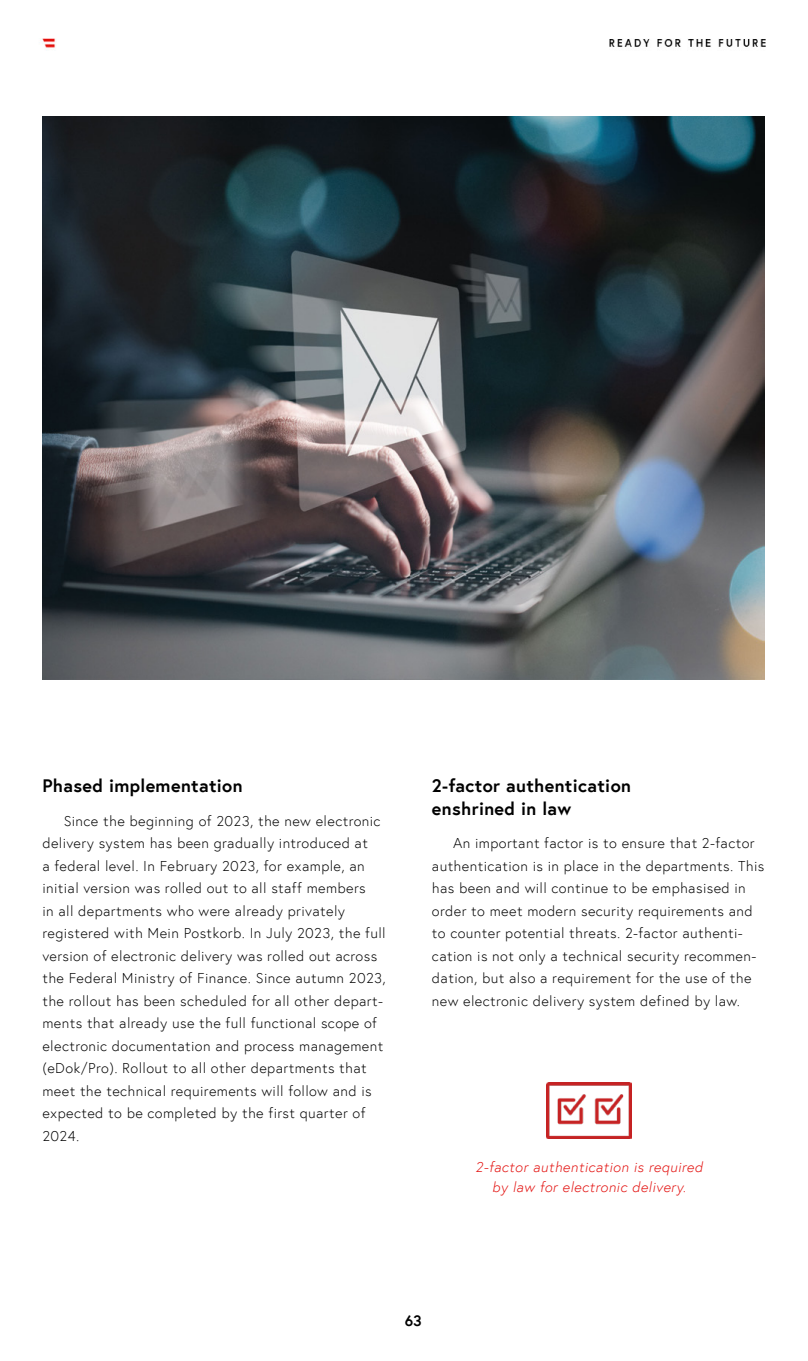
<style>
.page{position:relative;width:808px;height:1361px;background:#fff}
.page>*{position:absolute;margin:0;border:0;box-sizing:border-box;transform-origin:0 0}
.H6-Zwischentitel-EA-12Pt-Bold{font:700 18px/22.5px "Europa Austria";letter-spacing:.02em;color:#000}
.t1{font:700 15px "Europa Austria";color:#000}
.P-Bodytext-EA-9_5Pt-Light{font:300 14.25px/22.5px "Europa Austria";letter-spacing:.025em;color:#000}
.t2{font:italic 300 14.25px/19.5px "Europa Austria";letter-spacing:.025em;color:#e3110f;text-align:center}
</style>
<div class="page">
<img style="left:42px;top:38px;width:723px;height:13px">
<img style="left:43px;top:117px;width:721px;height:562px">
<img style="left:546px;top:1082px;width:86px;height:56px">
<p class="H6-Zwischentitel-EA-12Pt-Bold" style="left:42px;top:774px;width:202px">Phased implementation</p>
<p class="P-Bodytext-EA-9_5Pt-Light" style="left:42px;top:809px;width:345px;text-indent:21px">Since the beginning of 2023, the new electronic delivery system has been gradually introduced at<br>a federal level. In February 2023, for example, an initial version was rolled out to all staff members<br>in all departments who were already privately registered with Mein Postkorb. In July 2023, the full version of electronic delivery was rolled out across the Federal Ministry of Finance. Since autumn 2023, the rollout has been scheduled for all other depart&shy;ments that already use the full functional scope of electronic documentation and process management (eDok/Pro). Rollout to all other departments that meet the technical requirements will follow and is expected to be completed by the first quarter of 2024.</p>
<p class="H6-Zwischentitel-EA-12Pt-Bold" style="left:432px;top:774px;width:201px">2-factor authentication enshrined in law</p>
<p class="P-Bodytext-EA-9_5Pt-Light" style="left:432px;top:832px;width:334px;text-indent:21px">An important factor is to ensure that 2-factor authentication is in place in the departments. This has been and will continue to be emphasised in order to meet modern security requirements and to counter potential threats. 2-factor authenti&shy;cation is not only a technical security recommen&shy;dation, but also a requirement for the use of the new electronic delivery system defined by law.</p>
<p class="t2" style="left:475px;top:1157px;width:229px">2-factor authentication is required by law for electronic delivery.</p>
<p class="t1" style="left:405px;top:1310px;width:19px">63</p>
</div>
